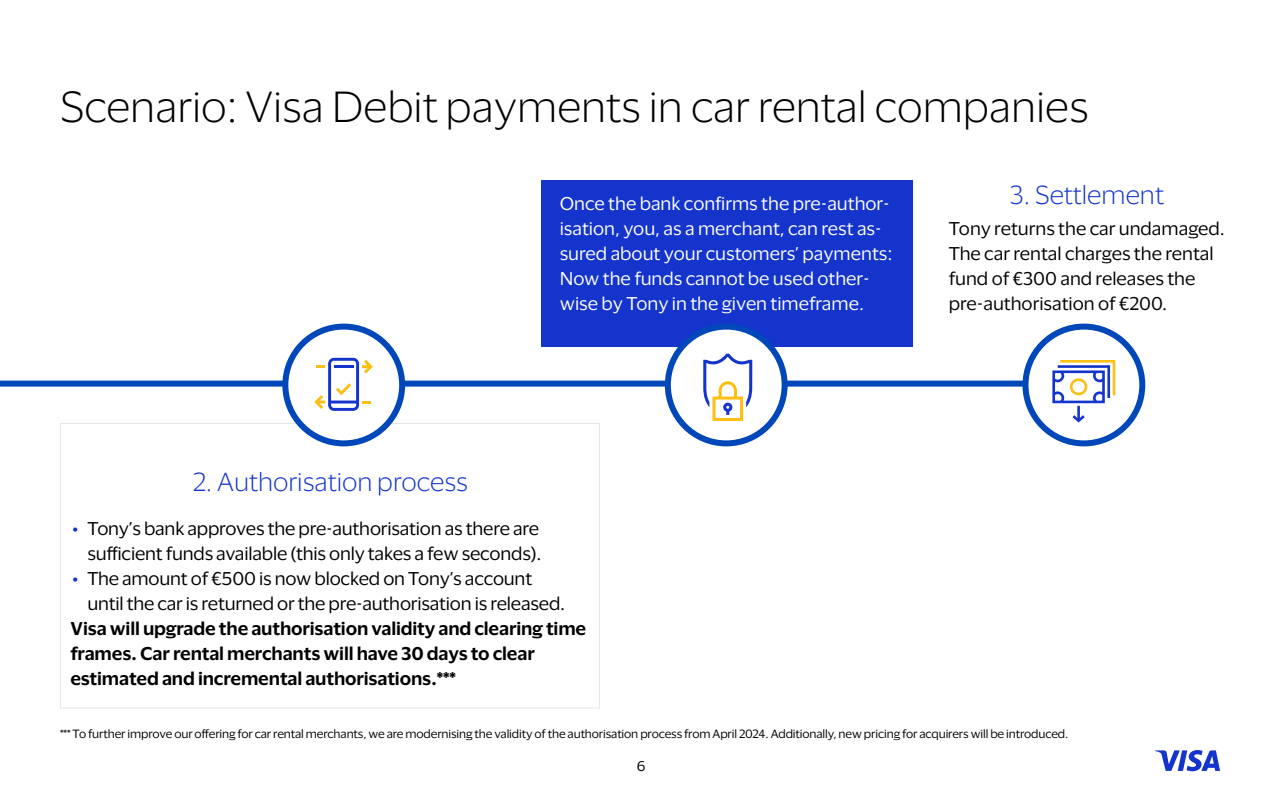
<style>
.page{position:relative;width:1280px;height:800px;background:#fff}
.page>*{position:absolute;margin:0;border:0;box-sizing:border-box;transform-origin:0 0}
.t1{font:300 40px "Visa Dialect";color:#000}
.t2{font:300 24px "Visa Dialect";color:#1434cb}
.t3{font:17px/25px "Visa Dialect";letter-spacing:-.01em;color:#000}
.t4{font:17px/25px "Visa Dialect";color:#fff}
.t5{font:600 17px/25px "Visa Dialect";letter-spacing:-.01em;color:#000}
.t6{font:13px "Visa Dialect";color:#000}
.t7{font:11px "Visa Dialect";letter-spacing:-.01em;color:#000}
.s1{font-size:33px;color:#1434cb}
</style>
<div class="page">
<div style="left:541px;top:180px;width:372px;height:166px;background:#1434cb"></div>
<div style="left:60px;top:423px;width:540px;height:285px;background:#fff;border:1px solid #e6e6e6"></div>
<div style="left:0;top:381px;width:1129px;height:6px;background:#0047ba"></div>
<div style="left:1026px;top:327px;width:116px;height:116px;background:#fff;border-radius:50%"></div>
<svg style="left:1052px;top:370px;width:53px;height:36px"></svg>
<hr style="left:1107px;top:365px;width:3px;height:33px;background:#1434cb">
<hr style="left:1058px;top:365px;width:51px;height:3px;background:#1434cb">
<hr style="left:1113px;top:360px;width:2px;height:35px;background:#fcc015">
<hr style="left:1060px;top:360px;width:54px;height:3px;background:#fcc015">
<hr style="left:1077px;top:406px;width:3px;height:14px;background:#1434cb">
<svg style="left:1072px;top:412px;width:13px;height:11px"></svg>
<div style="left:1023px;top:324px;width:122px;height:122px;border:6px solid #0047ba;border-radius:50%"></div>
<div style="left:285px;top:327px;width:117px;height:116px;background:#fff;border-radius:50%"></div>
<div style="left:282px;top:324px;width:123px;height:122px;border:6px solid #0047ba;border-radius:50%"></div>
<div style="left:668px;top:327px;width:117px;height:116px;background:#fff;border-radius:50%"></div>
<div style="left:665px;top:324px;width:123px;height:122px;border:6px solid #0047ba;border-radius:50%"></div>
<svg style="left:314px;top:358px;width:59px;height:53px"></svg>
<svg style="left:703px;top:354px;width:49px;height:67px"></svg>
<svg style="left:1155px;top:750px;width:65px;height:21px"></svg>
<h1 class="t1" style="left:60px;top:77px;width:1030px">Scenario: Visa Debit payments in car rental companies</h1>
<p class="t4" style="left:560px;top:190px;width:334px">Once the bank confirms the pre-author&shy;isation, you, as a merchant, can rest as&shy;sured about your customers’ payments:<br>Now the funds cannot be used other&shy;wise by Tony in the given timeframe.</p>
<h2 class="t2" style="left:1010px;top:177px;width:156px">3. Settlement</h2>
<p class="t3" style="left:949px;top:215px;width:278px">Tony returns the car undamaged.<br>The car rental charges the rental fund of €300 and releases the pre-authorisation of €200.</p>
<h2 class="t2" style="left:193px;top:464px;width:277px">2. Authorisation process</h2>
<p class="t3" style="left:70px;top:515px;width:470px"><span class="s1">·</span> Tony’s bank approves the pre-authorisation as there are</p>
<p class="t3" style="left:87px;top:540px;width:456px">sufficient funds available (this only takes a few seconds).</p>
<p class="t3" style="left:70px;top:565px;width:463px"><span class="s1">·</span> The amount of €500 is now blocked on Tony’s account</p>
<p class="t3" style="left:87px;top:590px;width:479px">until the car is returned or the pre-authorisation is released.</p>
<p class="t5" style="left:70px;top:615px;width:517px">Visa will upgrade the authorisation validity and clearing time frames. Car rental merchants will have 30 days to clear estimated and incremental authorisations.***</p>
<p class="t7" style="left:60px;top:726px;width:1010px">*** To further improve our offering for car rental merchants, we are modernising the validity of the authorisation process from April 2024. Additionally, new pricing for acquirers will be introduced.</p>
<p class="t6" style="left:637px;top:757px;width:10px">6</p>
</div>
